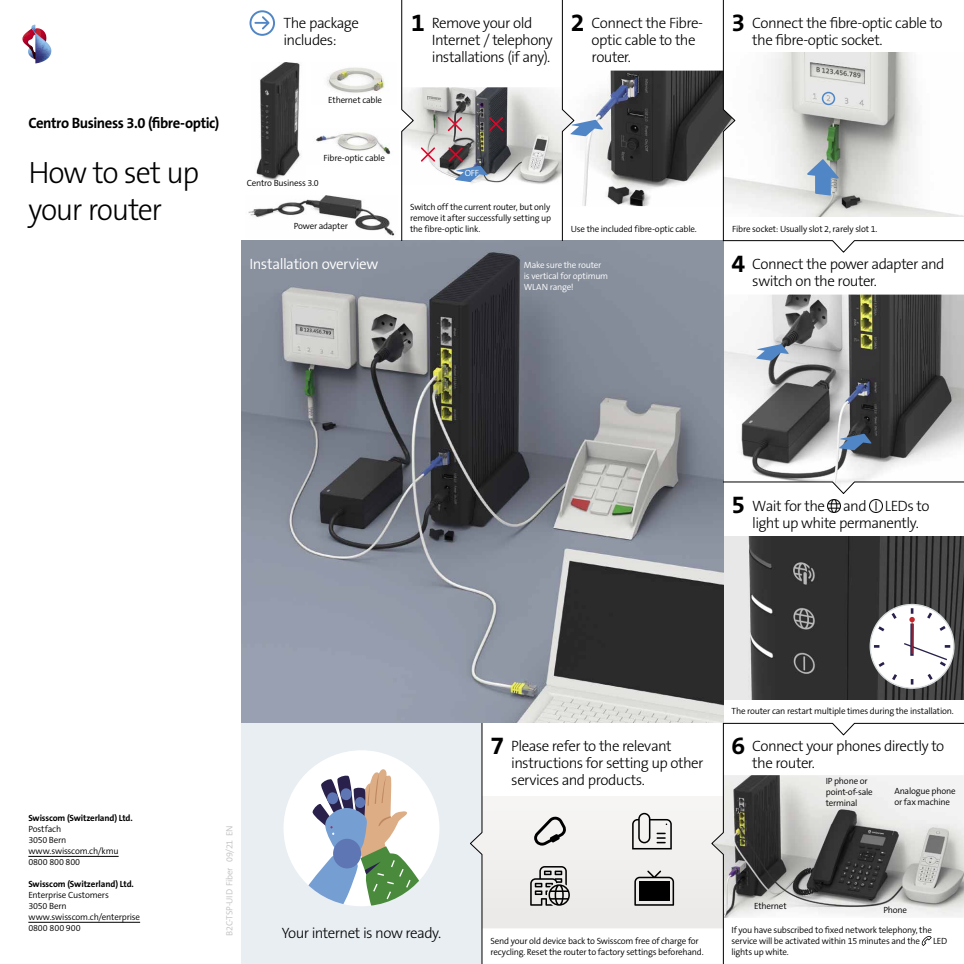
<style>
.page{position:relative;width:964px;height:964px;background:#fff}
.page>*{position:absolute;margin:0;border:0;box-sizing:border-box;transform-origin:0 0}
.t1{font:300 31px/37.2px "The Sans B W3";letter-spacing:-.045em;color:#000}
.t2{font:700 25px "The Sans B W7";color:#000}
.t3{font:300 15px/17px "The Sans B W3";letter-spacing:-.04em;color:#000}
.t4{font:700 15px "The Sans B W7";letter-spacing:-.03em;color:#000}
.t5{font:300 15px "The Sans B W4";letter-spacing:-.025em;color:#fff}
.t6{font:300 9px/11px "The Sans B W4";letter-spacing:-.02em;color:#000}
.t7{font:300 9px/11px "The Sans B W4";letter-spacing:-.025em;color:#fff}
.t8{font:700 9px "The Sans B W7";letter-spacing:-.015em;color:#000}
.t9{font:300 9px "The Sans B W4";letter-spacing:-.025em;color:#c0c0c0}
</style>
<div class="page">
<img style="left:248px;top:196px;width:147px;height:40px">
<img style="left:327px;top:67px;width:61px;height:26px">
<img style="left:256px;top:62px;width:45px;height:118px">
<img style="left:316px;top:132px;width:75px;height:23px">
<img style="left:723px;top:536px;width:241px;height:163px">
<img style="left:723px;top:295px;width:241px;height:186px">
<svg style="left:748px;top:342px;width:49px;height:20px"></svg>
<svg style="left:831px;top:432px;width:49px;height:19px"></svg>
<img style="left:611px;top:71px;width:111px;height:135px">
<img style="left:414px;top:87px;width:148px;height:98px">
<svg style="left:447px;top:147px;width:49px;height:36px;background:#757884"></svg>
<svg style="left:448px;top:117px;width:14px;height:14px"></svg>
<svg style="left:489px;top:117px;width:14px;height:14px"></svg>
<svg style="left:421px;top:147px;width:14px;height:15px"></svg>
<img style="left:241px;top:241px;width:482px;height:482px">
<div style="left:241px;top:723px;width:226px;height:241px;background:#e9eef3"></div>
<div style="left:283px;top:750px;width:156px;height:156px;background:#fff;border-radius:50%"></div>
<svg style="left:283px;top:769px;width:156px;height:138px"></svg>
<div style="left:870px;top:604px;width:84px;height:84px;background:#fff;border-radius:50%"></div>
<svg style="left:875px;top:610px;width:22px;height:22px"></svg>
<svg style="left:927px;top:609px;width:21px;height:22px"></svg>
<svg style="left:910px;top:623px;width:4px;height:19px"></svg>
<svg style="left:874px;top:642px;width:76px;height:42px"></svg>
<hr style="left:912px;top:622px;width:1px;height:32px;background:#c2262f">
<svg style="left:909px;top:608px;width:6px;height:14px"></svg>
<svg style="left:249px;top:10px;width:26px;height:26px"></svg>
<hr style="left:28px;top:856px;width:91px;height:1px;background:#000">
<hr style="left:28px;top:922px;width:112px;height:1px;background:#000">
<svg style="left:22px;top:25px;width:29px;height:38px"></svg>
<svg style="left:401px;top:0;width:13px;height:242px"></svg>
<svg style="left:562px;top:0;width:49px;height:242px"></svg>
<svg style="left:722px;top:0;width:242px;height:253px"></svg>
<svg style="left:467px;top:722px;width:497px;height:242px"></svg>
<svg style="left:722px;top:481px;width:242px;height:31px"></svg>
<h3 class="t4" style="left:28px;top:113px;width:192px">Centro Business 3.0 (fibre-optic)</h3>
<h1 class="t1" style="left:28px;top:154px;width:172px">How to set up your router</h1>
<h3 class="t3" style="left:283px;top:15px;width:77px">The package includes:</h3>
<p class="t6" style="left:328px;top:95px;width:55px">Ethernet cable</p>
<p class="t6" style="left:324px;top:153px;width:63px">Fibre-optic cable</p>
<p class="t6" style="left:247px;top:178px;width:74px">Centro Business 3.0</p>
<p class="t6" style="left:294px;top:221px;width:56px">Power adapter</p>
<h3 class="t5" style="left:249px;top:254px;width:130px">Installation overview</h3>
<h2 class="t2" style="left:571px;top:6px;width:15px">2</h2>
<h2 class="t2" style="left:411px;top:6px;width:15px">1</h2>
<h3 class="t3" style="left:592px;top:15px;width:113px">Connect the Fibre&shy;optic cable to the router.</h3>
<h3 class="t3" style="left:432px;top:15px;width:122px">Remove your old<br>Internet / telephony installations (if any).</h3>
<p class="t7" style="left:465px;top:167px;width:16px">OFF</p>
<p class="t6" style="left:410px;top:202px;width:142px;text-align:justify">Switch off the current router, but only remove it after successfully setting up the fibre-optic link.</p>
<p class="t6" style="left:571px;top:224px;width:128px">Use the included fibre-optic cable.</p>
<p class="t7" style="left:524px;top:260px;width:86px">Make sure the router is vertical for optimum<br>WLAN range!</p>
<h2 class="t2" style="left:731px;top:6px;width:15px">3</h2>
<h3 class="t3" style="left:752px;top:15px;width:192px">Connect the fibre-optic cable to the fibre-optic socket.</h3>
<p class="t6" style="left:732px;top:223px;width:147px">Fibre socket: Usually slot 2, rarely slot 1.</p>
<h2 class="t2" style="left:731px;top:247px;width:15px">4</h2>
<h3 class="t3" style="left:752px;top:256px;width:194px">Connect the power adapter and switch on the router.</h3>
<p class="t8" style="left:28px;top:812px;width:106px">Swisscom (Switzerland) Ltd.</p>
<p class="t6" style="left:28px;top:824px;width:92px">Postfach<br>3050 Bern www.swisscom.ch/kmu<br>0800 800 800</p>
<p class="t8" style="left:28px;top:878px;width:107px">Swisscom (Switzerland) Ltd.</p>
<p class="t6" style="left:28px;top:889px;width:113px">Enterprise Customers<br>3050 Bern www.swisscom.ch/enterprise<br>0800 800 900</p>
<h2 class="t2" style="left:731px;top:489px;width:15px">5</h2>
<h3 class="t3" style="left:752px;top:497px;width:179px">Wait for the and LEDs to light up white permanently.</h3>
<p class="t9" style="left:224px;top:935px;width:111px;rotate:-90deg">B2C-TSP-UID Fiber 09/21 EN</p>
<h3 class="t3" style="left:282px;top:924px;width:161px">Your internet is now ready.</h3>
<h2 class="t2" style="left:490px;top:729px;width:15px">7</h2>
<h3 class="t3" style="left:511px;top:737px;width:194px">Please refer to the relevant instructions for setting up other services and products.</h3>
<p class="t6" style="left:731px;top:706px;width:224px">The router can restart multiple times during the installation.</p>
<h2 class="t2" style="left:731px;top:729px;width:15px">6</h2>
<h3 class="t3" style="left:752px;top:737px;width:193px">Connect your phones directly to the router.</h3>
<p class="t6" style="left:826px;top:776px;width:49px">IP phone or point-of-sale terminal</p>
<p class="t6" style="left:894px;top:786px;width:63px">Analogue phone or fax machine</p>
<p class="t6" style="left:490px;top:935px;width:215px">Send your old device back to Swisscom free of charge for recycling. Reset the router to factory settings beforehand.</p>
<p class="t6" style="left:754px;top:901px;width:34px">Ethernet</p>
<p class="t6" style="left:883px;top:904px;width:25px">Phone</p>
<p class="t6" style="left:731px;top:924px;width:202px">If you have subscribed to fixed network telephony, the service will be activated within 15 minutes and the</p>
<p class="t6" style="left:933px;top:935px;width:16px">LED</p>
<p class="t6" style="left:731px;top:946px;width:59px">lights up white.</p>
</div>
